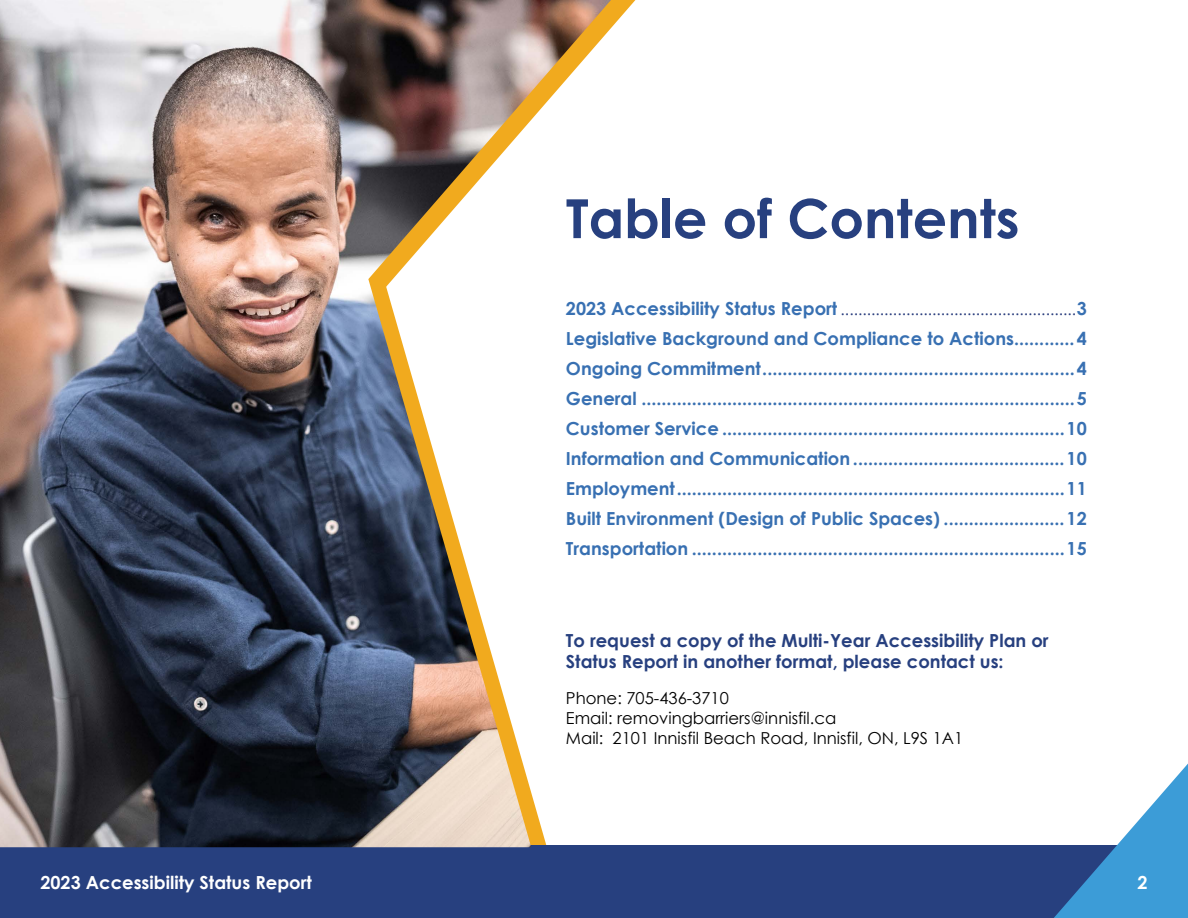
<style>
.page{position:relative;width:1188px;height:918px;background:#fff}
.page>*{position:absolute;margin:0;border:0;box-sizing:border-box;transform-origin:0 0}
.t1{font:700 54px "Century Gothic";color:#27407f}
.t2{font:700 18px/30px "Century Gothic";color:#3870b2;text-align:justify}
.t3{font:700 18px/21.6px "Century Gothic";color:#27407f}
.t4{font:700 18px "Century Gothic";color:#fff}
.t5{font:16.5px/19.8px "Century Gothic";color:#000}
.t6{font:15.75px "Century Gothic";color:#293d7d}
.s1{font-weight:700;font-size:18px;color:#3870b2}
</style>
<div class="page">
<div style="left:0;top:846px;width:1188px;height:72px;background:#27407f"></div>
<svg style="left:1054px;top:764px;width:134px;height:154px"></svg>
<img style="left:0;top:0;width:611px;height:847px">
<h1 class="t1" style="left:566px;top:178px;width:455px">Table of Contents</h1>
<p class="t6" style="left:566px;top:299px;width:522px"><span class="s1">2023 Accessibility Status Report</span> ......................................................<span class="s1">3</span></p>
<p class="t2" style="left:566px;top:323px;width:522px">Legislative Background and Compliance to Actions ............4<br>Ongoing Commitment ..............................................................4<br>General ......................................................................................5<br>Customer Service ....................................................................10<br>Information and Communication ..........................................10<br>Employment .............................................................................11<br>Built Environment (Design of Public Spaces) ........................12<br>Transportation ..........................................................................15</p>
<p class="t3" style="left:566px;top:628px;width:484px">To request a copy of the Multi-Year Accessibility Plan or<br>Status Report in another format, please contact us:</p>
<p class="t5" style="left:566px;top:688px;width:399px">Phone: 705-436-3710<br>Email: removingbarriers@innisfil.ca<br>Mail: 2101 Innisfil Beach Road, Innisfil, ON, L9S 1A1</p>
<p class="t4" style="left:41px;top:868px;width:273px">2023 Accessibility Status Report</p>
<p class="t4" style="left:1137px;top:868px;width:12px">2</p>
</div>
